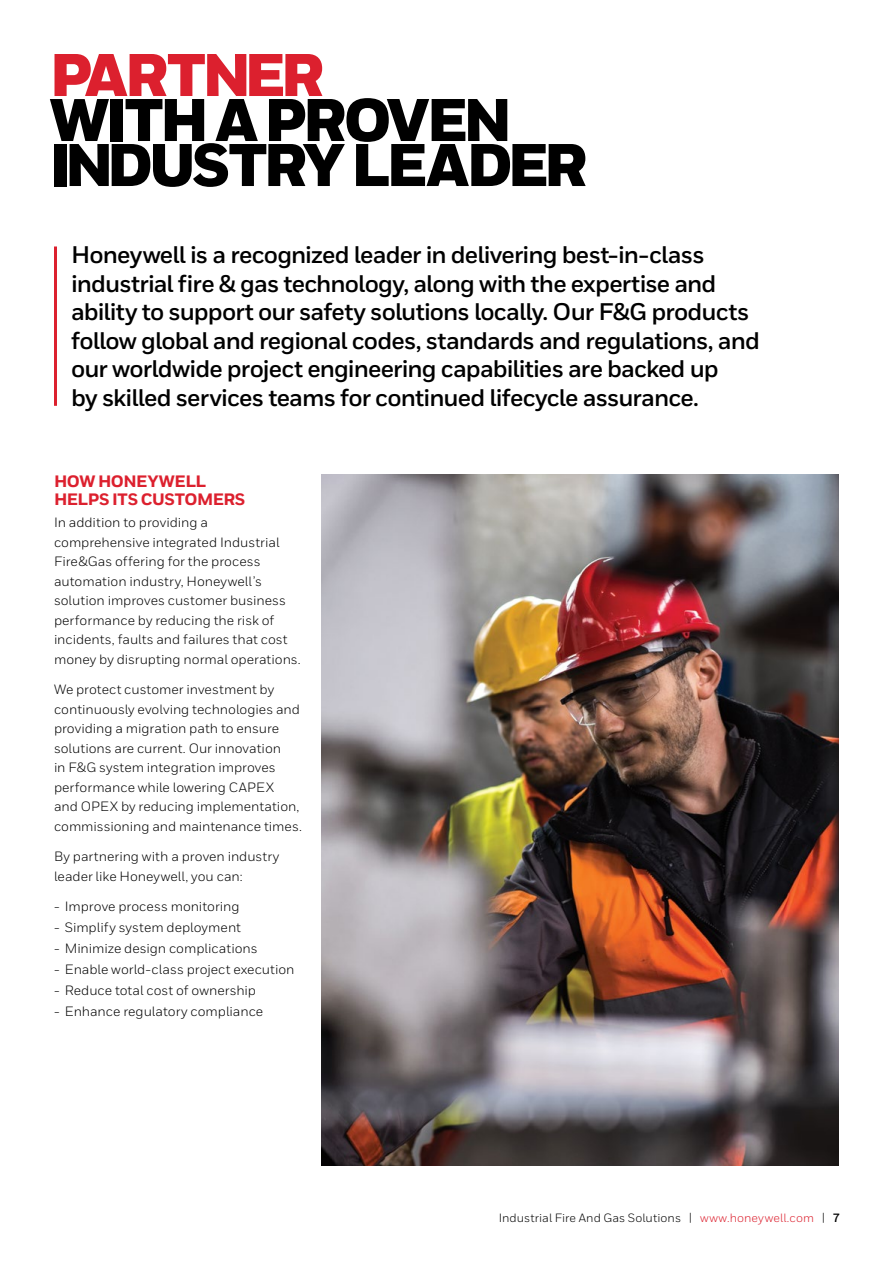
<style>
.page{position:relative;width:893px;height:1263px;background:#fff}
.page>*{position:absolute;margin:0;border:0;box-sizing:border-box;transform-origin:0 0}
.Title_40_30__the_res{font:900 60px/45px "Honeywell Sans";letter-spacing:-.065em;color:#000}
.Title_40_30__the_res-2{font:900 60px "Honeywell Sans";letter-spacing:-.075em;color:#dc202e}
.Intro_Body{font:700 24px/28.5px "Honeywell Sans";letter-spacing:-.035em;color:#000}
.Heading_2__11_12{font:800 16.5px/18px "Honeywell Sans";letter-spacing:-.03em;color:#dc202e}
.Body__9_13_pt{font:13.5px/19.5px "Honeywell Sans";color:#000}
.t1{font:12px "Honeywell Sans";letter-spacing:.005em;color:#000}
.s1{color:#dc202e}
.s2{font-weight:700}
</style>
<div class="page">
<hr style="left:54px;top:246px;width:3px;height:160px;background:#dc202e">
<img style="left:322px;top:474px;width:517px;height:692px">
<p class="Title_40_30__the_res-2" style="left:49px;top:38px;width:276px">PARTNER</p>
<p class="Title_40_30__the_res" style="left:49px;top:100px;width:540px">WITH A PROVEN<br>INDUSTRY LEADER</p>
<p class="Intro_Body" style="left:71px;top:241px;width:690px">Honeywell is a recognized leader in delivering best-in-class industrial fire &amp; gas technology, along with the expertise and ability to support our safety solutions locally. Our F&amp;G products follow global and regional codes, standards and regulations, and our worldwide project engineering capabilities are backed up<br>by skilled services teams for continued lifecycle assurance.</p>
<p class="Heading_2__11_12" style="left:54px;top:473px;width:193px">HOW HONEYWELL<br>HELPS ITS CUSTOMERS</p>
<p class="Body__9_13_pt" style="left:54px;top:513px;width:248px">In addition to providing a comprehensive integrated Industrial Fire&amp;Gas offering for the process automation industry, Honeywell’s solution improves customer business performance by reducing the risk of incidents, faults and failures that cost money by disrupting normal operations.</p>
<p class="Body__9_13_pt" style="left:54px;top:680px;width:249px">We protect customer investment by continuously evolving technologies and providing a migration path to ensure solutions are current. Our innovation<br>in F&amp;G system integration improves performance while lowering CAPEX<br>and OPEX by reducing implementation, commissioning and maintenance times.</p>
<p class="Body__9_13_pt" style="left:54px;top:847px;width:227px">By partnering with a proven industry leader like Honeywell, you can:</p>
<p class="Body__9_13_pt" style="left:54px;top:896px;width:187px">- Improve process monitoring</p>
<p class="Body__9_13_pt" style="left:54px;top:917px;width:189px">- Simplify system deployment</p>
<p class="Body__9_13_pt" style="left:54px;top:939px;width:205px">- Minimize design complications</p>
<p class="Body__9_13_pt" style="left:54px;top:960px;width:242px">- Enable world-class project execution</p>
<p class="Body__9_13_pt" style="left:54px;top:981px;width:204px">- Reduce total cost of ownership</p>
<p class="Body__9_13_pt" style="left:54px;top:1002px;width:211px">- Enhance regulatory compliance</p>
<p class="t1" style="left:499px;top:1211px;width:342px">Industrial Fire And Gas Solutions | <span class="s1">www.honeywell.com</span> | <span class="s2">7</span></p>
</div>
